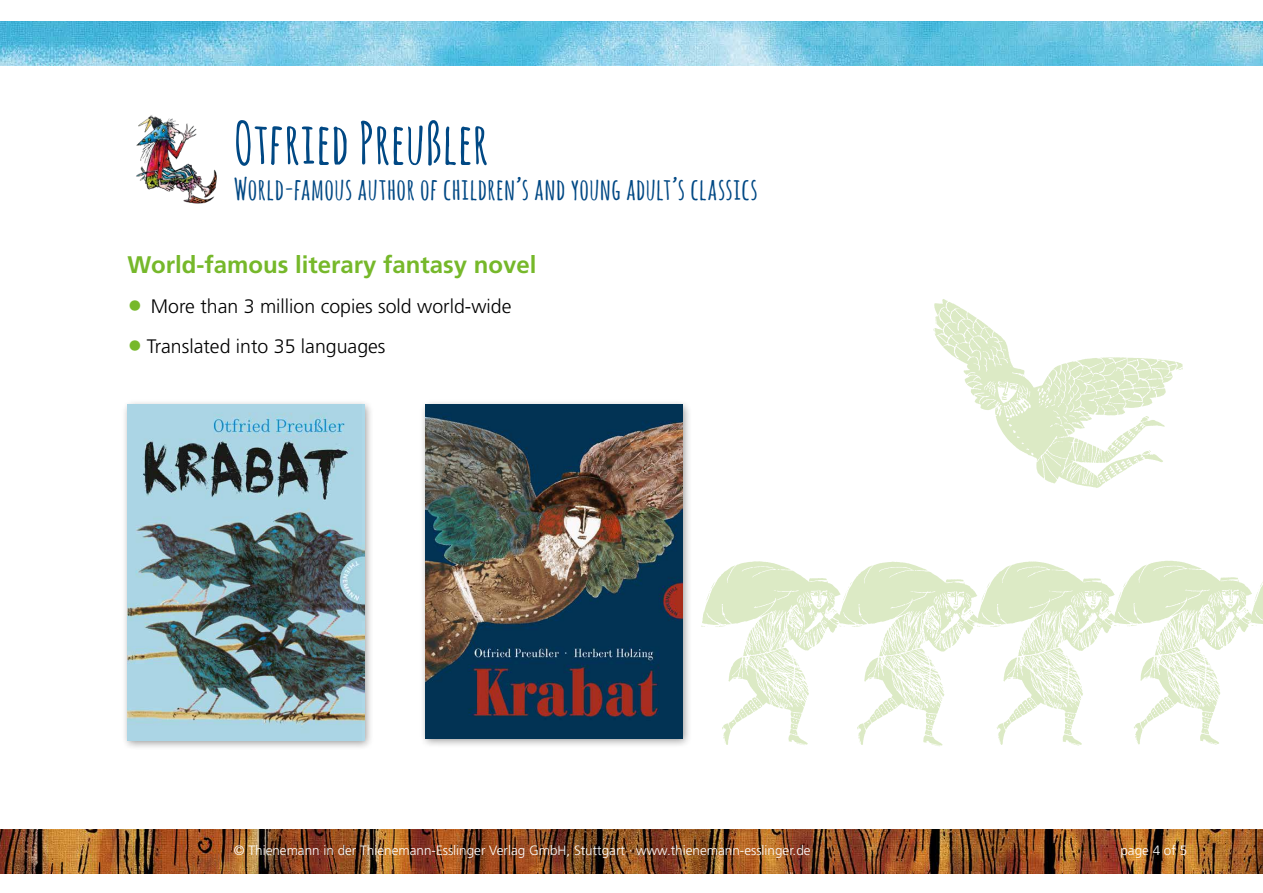
<style>
.page{position:relative;width:1263px;height:893px;background:#fff}
.page>*{position:absolute;margin:0;border:0;box-sizing:border-box;transform-origin:0 0}
.t1{font:700 57px "Amatic SC";letter-spacing:.01em;color:#004884}
.t2{font:700 30px "Amatic SC";letter-spacing:.01em;color:#004884}
.t3{font:700 24px "Frutiger LT Std";color:#76b82a}
.t4{font:300 19.5px "Frutiger LT Std";color:#000}
.t5{font:300 13.5px "Frutiger LT Std";color:#fff}
.s1{font-size:30px;color:#76b82a}
</style>
<div class="page">
<img style="left:0;top:21px;width:1263px;height:45px">
<img style="left:136px;top:115px;width:81px;height:89px">
<img style="left:0;top:829px;width:1263px;height:45px">
<div style="left:419px;top:399px;width:273px;height:349px;background:#000;opacity:.4"></div>
<img style="left:425px;top:405px;width:257px;height:333px">
<div style="left:121px;top:399px;width:253px;height:352px;background:#000;opacity:.4"></div>
<img style="left:128px;top:405px;width:236px;height:335px">
<img style="left:701px;top:560px;width:562px;height:186px">
<img style="left:933px;top:299px;width:249px;height:189px">
<h1 class="t1" style="left:234px;top:102px;width:256px">Otfried Preußler</h1>
<h2 class="t2" style="left:234px;top:168px;width:525px">World-famous author of children’s and young adult’s classics</h2>
<h3 class="t3" style="left:128px;top:251px;width:411px">World-famous literary fantasy novel</h3>
<h3 class="t4" style="left:128px;top:295px;width:385px"><span class="s1">•</span> More than 3 million copies sold world-wide</h3>
<h3 class="t4" style="left:128px;top:335px;width:259px"><span class="s1">•</span> Translated into 35 languages</h3>
<p class="t5" style="left:234px;top:843px;width:578px">© Thienemann in der Thienemann-Esslinger Verlag GmbH, Stuttgart · www.thienemann-esslinger.de</p>
<p class="t5" style="left:1120px;top:843px;width:68px">page 4 of 5</p>
</div>
